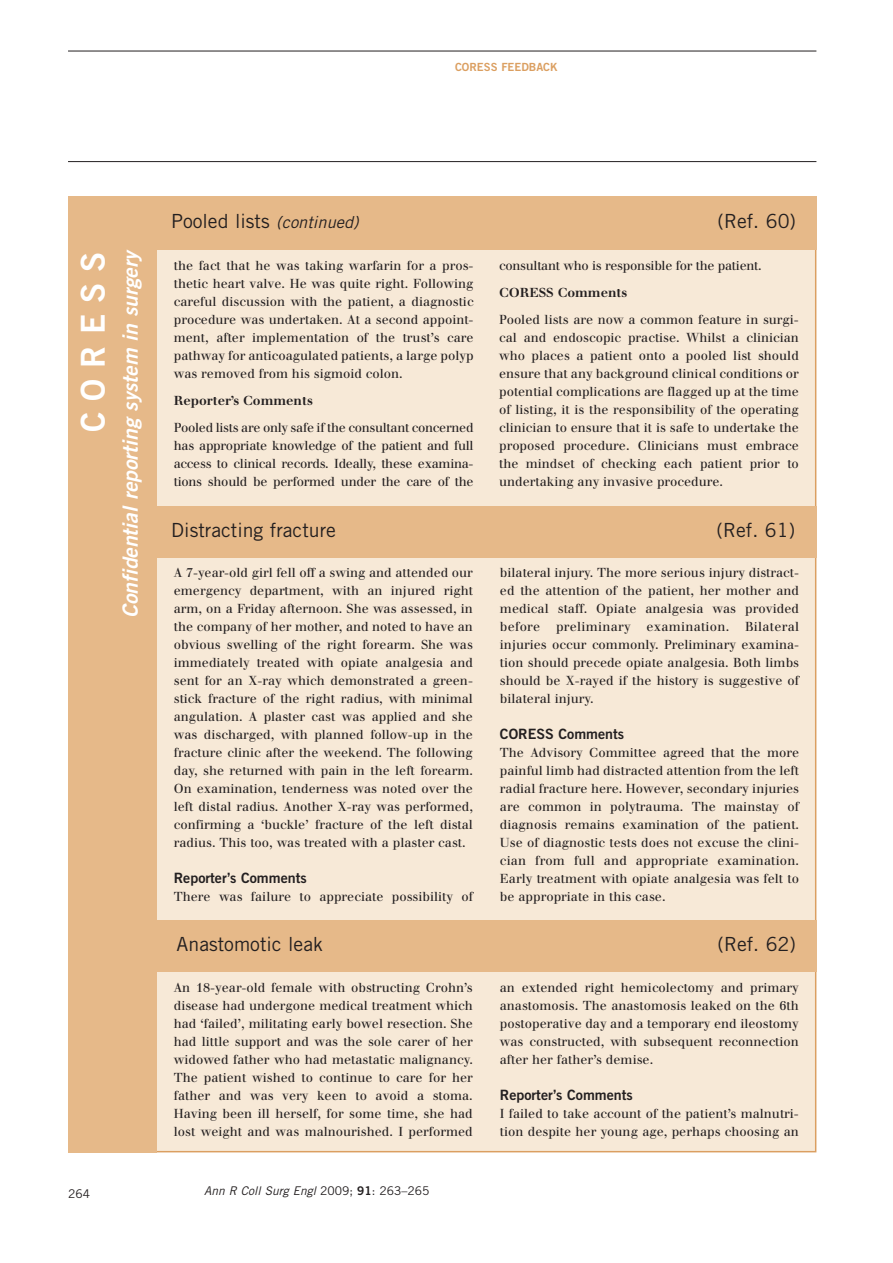
<style>
.page{position:relative;width:893px;height:1263px;background:#fff}
.page>*{position:absolute;margin:0;border:0;box-sizing:border-box;transform-origin:0 0}
.t1{font:33px "Trade Gothic Bold Two";letter-spacing:.335em;color:#fff}
.t2{font:italic 21px "Trade Gothic Bold Two";color:#fff}
.t3{font:19.5px "Trade Gothic";color:#231f20}
.t4{font:14.25px "Trade Gothic Bold Two";color:#231f20}
.t5{font:12.75px/18px "Walbaum";color:#231f20;text-align:justify}
.t6{font:12.75px "Walbaum";letter-spacing:-.02em;color:#231f20}
.t7{font:700 12.75px "Walbaum";color:#231f20}
.t8{font:italic 12px "Trade Gothic";color:#231f20}
.t9{font:12px "Trade Gothic";color:#231f20}
.t10{font:11.25px "Trade Gothic Bold Two";color:#db9f61}
.s1{font-style:italic;font-size:16.5px}
.s2{font-style:normal}
.s3{font-family:"Trade Gothic Bold Two";font-style:normal}
</style>
<div class="page">
<hr style="left:68px;top:161px;width:748px;height:1px;background:#231f20">
<hr style="left:68px;top:51px;width:748px;height:1px;background:#231f20">
<div style="left:78px;top:199px;width:737px;height:952px;background:#f7e9d7"></div>
<div style="left:68px;top:196px;width:748px;height:54px;background:#e6b989"></div>
<div style="left:68px;top:506px;width:748px;height:51px;background:#e6b989"></div>
<div style="left:68px;top:197px;width:89px;height:955px;background:#e6b989"></div>
<div style="left:68px;top:920px;width:748px;height:52px;background:#e6b989"></div>
<p class="t10" style="left:455px;top:63px;width:104px">CORESS FEEDBACK</p>
<h1 class="t1" style="left:81px;top:432px;width:182px;rotate:-90deg">CORESS</h1>
<h2 class="t2" style="left:123px;top:618px;width:368px;rotate:-90deg">Confidential reporting system in surgery</h2>
<h3 class="t3" style="left:171px;top:214px;width:189px">Pooled lists <span class="s1">(continued)</span></h3>
<h3 class="t3" style="left:717px;top:214px;width:80px">(Ref. 60)</h3>
<p class="t5" style="left:174px;top:258px;width:301px">the fact that he was taking warfarin for a pros&shy;thetic heart valve. He was quite right. Following careful discussion with the patient, a diagnostic procedure was undertaken. At a second appoint&shy;ment, after implementation of the trust’s care pathway for anticoagulated patients, a large polyp was removed from his sigmoid colon.</p>
<p class="t7" style="left:174px;top:396px;width:141px">Reporter’s Comments</p>
<p class="t5" style="left:174px;top:420px;width:301px">Pooled lists are only safe if the consultant concerned has appropriate knowledge of the patient and full access to clinical records. Ideally, these examina&shy;tions should be performed under the care of the</p>
<p class="t6" style="left:499px;top:261px;width:264px">consultant who is responsible for the patient.</p>
<p class="t7" style="left:499px;top:288px;width:130px">CORESS Comments</p>
<p class="t5" style="left:499px;top:312px;width:301px">Pooled lists are now a common feature in surgi&shy;cal and endoscopic practise. Whilst a clinician who places a patient onto a pooled list should ensure that any background clinical conditions or potential complications are flagged up at the time of listing, it is the responsibility of the operating clinician to ensure that it is safe to undertake the proposed procedure. Clinicians must embrace the mindset of checking each patient prior to undertaking any invasive procedure.</p>
<h3 class="t3" style="left:171px;top:523px;width:166px">Distracting fracture</h3>
<h3 class="t3" style="left:717px;top:523px;width:80px">(Ref. 61)</h3>
<p class="t5" style="left:174px;top:565px;width:301px">A 7-year-old girl fell off a swing and attended our emergency department, with an injured right arm, on a Friday afternoon. She was assessed, in the company of her mother, and noted to have an obvious swelling of the right forearm. She was immediately treated with opiate analgesia and sent for an X-ray which demonstrated a green&shy;stick fracture of the right radius, with minimal angulation. A plaster cast was applied and she was discharged, with planned follow-up in the fracture clinic after the weekend. The following day, she returned with pain in the left forearm.<br>On examination, tenderness was noted over the left distal radius. Another X-ray was performed, confirming a ‘buckle’ fracture of the left distal radius. This too, was treated with a plaster cast.</p>
<p class="t4" style="left:174px;top:872px;width:134px">Reporter’s Comments</p>
<p class="t5" style="left:174px;top:889px;width:301px">There was failure to appreciate possibility of</p>
<p class="t5" style="left:500px;top:565px;width:301px">bilateral injury. The more serious injury distract&shy;ed the attention of the patient, her mother and medical staff. Opiate analgesia was provided before preliminary examination. Bilateral injuries occur commonly. Preliminary examina&shy;tion should precede opiate analgesia. Both limbs should be X-rayed if the history is suggestive of bilateral injury.</p>
<p class="t4" style="left:500px;top:728px;width:126px">CORESS Comments</p>
<p class="t5" style="left:500px;top:745px;width:301px">The Advisory Committee agreed that the more painful limb had distracted attention from the left radial fracture here. However, secondary injuries are common in polytrauma. The mainstay of diagnosis remains examination of the patient.<br>Use of diagnostic tests does not excuse the clini&shy;cian from full and appropriate examination.<br>Early treatment with opiate analgesia was felt to be appropriate in this case.</p>
<h3 class="t3" style="left:177px;top:937px;width:148px">Anastomotic leak</h3>
<h3 class="t3" style="left:717px;top:937px;width:80px">(Ref. 62)</h3>
<p class="t5" style="left:174px;top:980px;width:301px">An 18-year-old female with obstructing Crohn’s disease had undergone medical treatment which had ‘failed’, militating early bowel resection. She had little support and was the sole carer of her widowed father who had metastatic malignancy.<br>The patient wished to continue to care for her father and was very keen to avoid a stoma.<br>Having been ill herself, for some time, she had lost weight and was malnourished. I performed</p>
<p class="t5" style="left:500px;top:980px;width:301px">an extended right hemicolectomy and primary anastomosis. The anastomosis leaked on the 6th postoperative day and a temporary end ileostomy was constructed, with subsequent reconnection after her father’s demise.</p>
<p class="t4" style="left:500px;top:1090px;width:134px">Reporter’s Comments</p>
<p class="t5" style="left:500px;top:1106px;width:301px">I failed to take account of the patient’s malnutri&shy;tion despite her young age, perhaps choosing an</p>
<p class="t9" style="left:68px;top:1190px;width:23px">264</p>
<p class="t8" style="left:204px;top:1186px;width:227px">Ann R Coll Surg Engl <span class="s2">2009;</span> <span class="s3">91</span><span class="s2">: 263–265</span></p>
</div>
